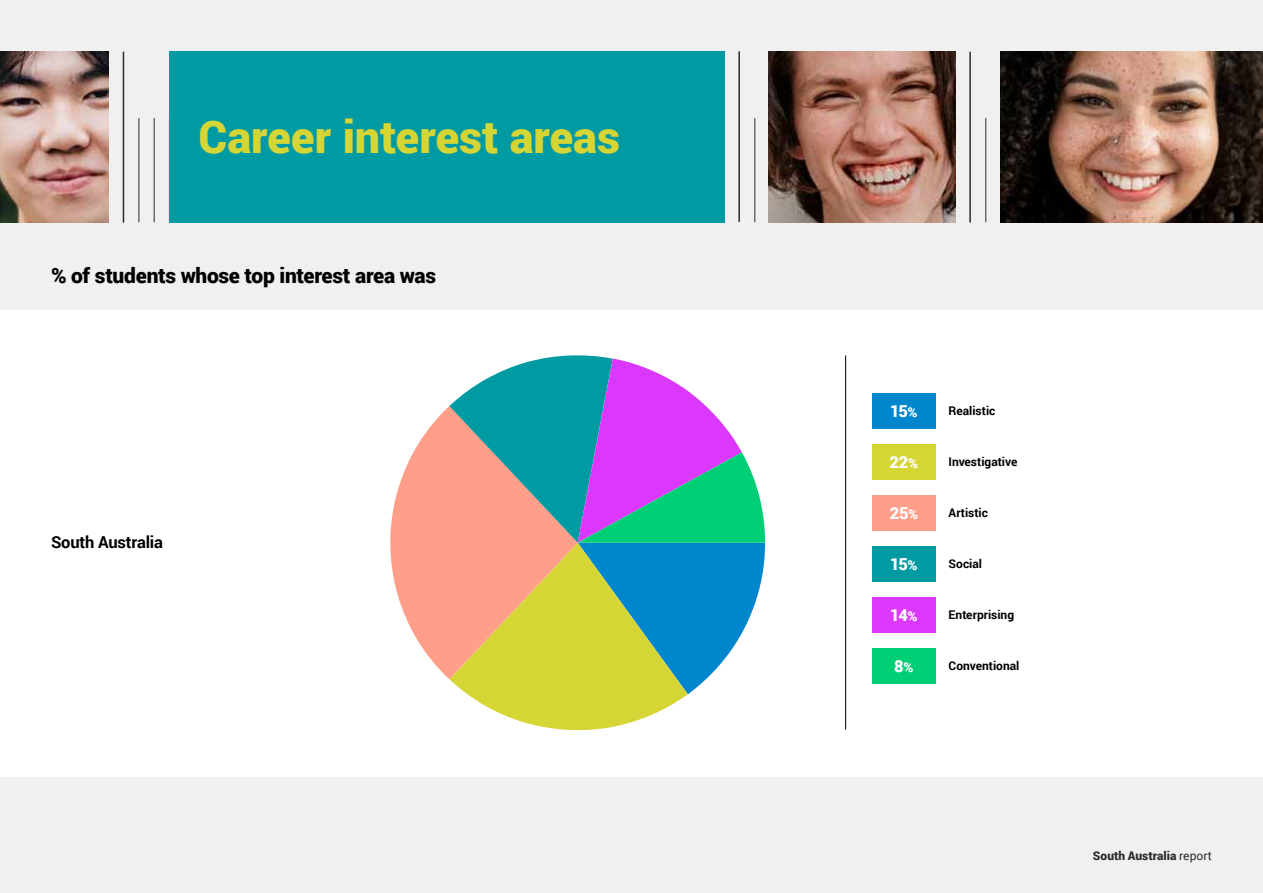
<style>
.page{position:relative;width:1263px;height:893px;background:#f0f0f0}
.page>*{position:absolute;margin:0;border:0;box-sizing:border-box;transform-origin:0 0}
.t1{font:525px "Chartwell Pies";color:#0086cc}
.t2{font:900 45px "Roboto";color:#d6d536}
.t3{font:900 21px "Roboto";letter-spacing:-.015em;color:#000}
.t4{font:900 16.5px "Roboto";letter-spacing:-.075em;color:#fff}
.t5{font:700 16.5px "Roboto";letter-spacing:-.01em;color:#000}
.t6{font:700 12px "Roboto";color:#000}
.t7{font:900 12px "Roboto";letter-spacing:.005em;color:#2f2a2b}
.s1{color:#d6d536}
.s2{color:#ff9e89}
.s3{color:#009aa2}
.s4{color:#dc38fc}
.s5{color:#00cf76}
.s6{font-size:13.5px}
.s7{font-weight:400}
</style>
<div class="page">
<hr style="left:123px;top:52px;width:1px;height:170px;background:#2f2a2b">
<hr style="left:139px;top:118px;width:1px;height:104px;background:#2f2a2b">
<hr style="left:154px;top:118px;width:1px;height:104px;background:#2f2a2b">
<hr style="left:738px;top:52px;width:2px;height:169px;background:#2f2a2b">
<hr style="left:754px;top:118px;width:1px;height:104px;background:#2f2a2b">
<hr style="left:969px;top:52px;width:2px;height:170px;background:#2f2a2b">
<hr style="left:985px;top:118px;width:1px;height:104px;background:#2f2a2b">
<div style="left:0;top:310px;width:1263px;height:466px;background:#fff"></div>
<div style="left:169px;top:51px;width:555px;height:172px;background:#009aa2"></div>
<img style="left:0;top:51px;width:108px;height:172px">
<img style="left:1000px;top:51px;width:263px;height:172px">
<img style="left:768px;top:51px;width:187px;height:172px">
<hr style="left:845px;top:355px;width:1px;height:375px;background:#000">
<div style="left:872px;top:393px;width:64px;height:36px;background:#0086cc"></div>
<div style="left:872px;top:444px;width:64px;height:36px;background:#d6d536"></div>
<div style="left:872px;top:495px;width:64px;height:36px;background:#ff9e89"></div>
<div style="left:872px;top:546px;width:64px;height:36px;background:#009aa2"></div>
<div style="left:872px;top:597px;width:64px;height:36px;background:#dc38fc"></div>
<div style="left:872px;top:648px;width:64px;height:36px;background:#00cf76"></div>
<h2 class="t2" style="left:199px;top:105px;width:423px">Career interest areas</h2>
<h3 class="t3" style="left:51px;top:261px;width:387px">% of students whose top interest area was</h3>
<h3 class="t5" style="left:51px;top:531px;width:113px">South Australia</h3>
<h1 class="t1" style="left:900px;top:329px;width:829px;rotate:90deg">15<span class="s1">2</span><span class="s2">26</span><span class="s3">+5</span><span class="s4">14</span><span class="s5">8</span></h1>
<h3 class="t4" style="left:890px;top:399px;width:29px">15<span class="s6">%</span></h3>
<h3 class="t4" style="left:889px;top:450px;width:30px">22<span class="s6">%</span></h3>
<h3 class="t4" style="left:890px;top:501px;width:30px">25<span class="s6">%</span></h3>
<h3 class="t4" style="left:890px;top:552px;width:29px">15<span class="s6">%</span></h3>
<h3 class="t4" style="left:890px;top:603px;width:29px">14<span class="s6">%</span></h3>
<h3 class="t4" style="left:894px;top:654px;width:21px">8<span class="s6">%</span></h3>
<p class="t6" style="left:948px;top:402px;width:48px">Realistic</p>
<p class="t6" style="left:948px;top:453px;width:70px">Investigative</p>
<p class="t6" style="left:948px;top:504px;width:41px">Artistic</p>
<p class="t6" style="left:948px;top:555px;width:35px">Social</p>
<p class="t6" style="left:948px;top:606px;width:67px">Enterprising</p>
<p class="t6" style="left:948px;top:658px;width:72px">Conventional</p>
<p class="t7" style="left:1093px;top:847px;width:121px">South Australia <span class="s7">report</span></p>
</div>
